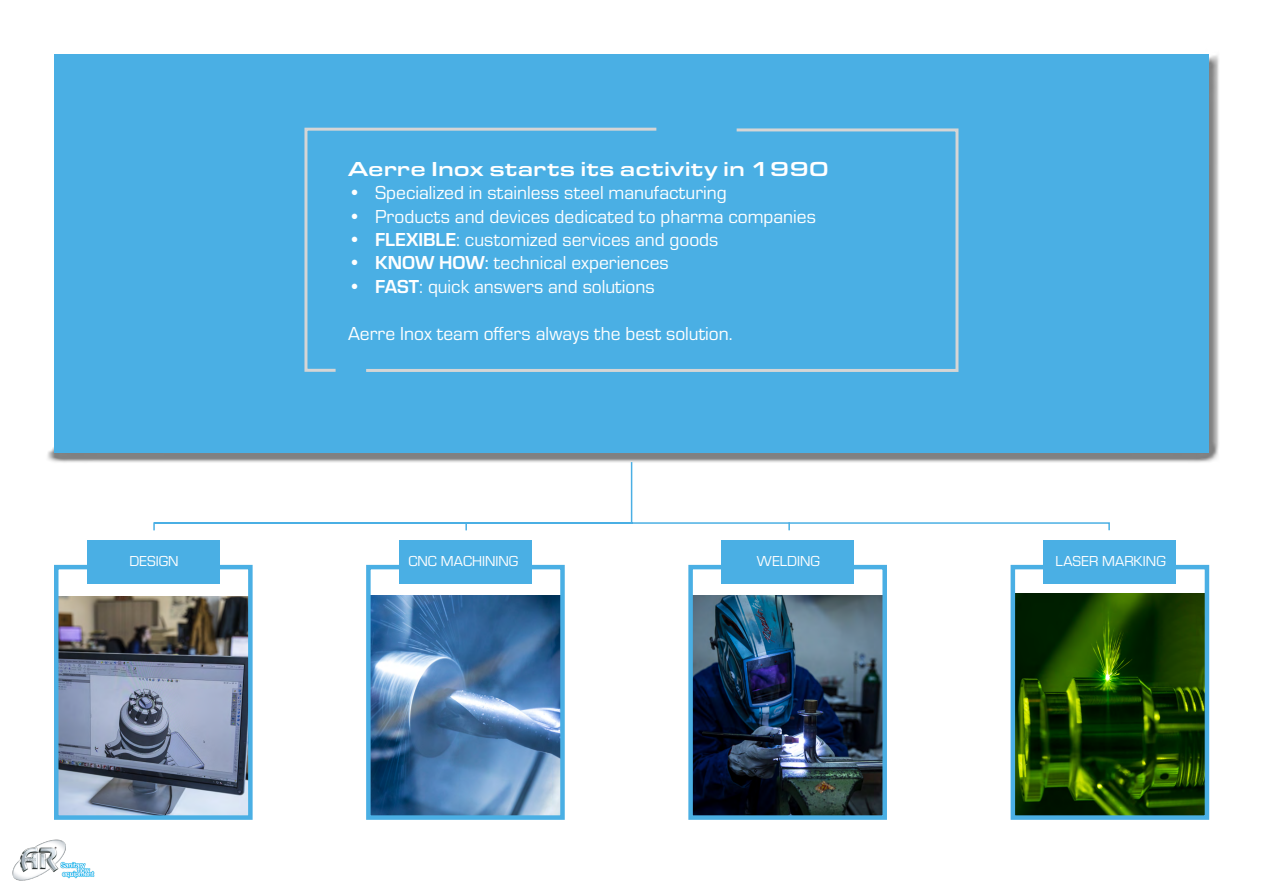
<style>
.page{position:relative;width:1263px;height:893px;background:#fff}
.page>*{position:absolute;margin:0;border:0;box-sizing:border-box;transform-origin:0 0}
.t1{font:500 21px "Eurostile Ext";color:#fff}
.t2{font:19.5px "Eurostile";color:#fff}
.t3{font:15px "Eurostile";color:#fff}
.s1{font-weight:700}
.s2{font-weight:500}
</style>
<div class="page">
<div style="left:44px;top:47px;width:1175px;height:417px;background:#000;opacity:.5"></div>
<div style="left:54px;top:54px;width:1155px;height:399px;background:#4aafe4"></div>
<svg style="left:304px;top:127px;width:59px;height:245px"></svg>
<svg style="left:363px;top:127px;width:596px;height:245px"></svg>
<img style="left:12px;top:839px;width:83px;height:42px">
<img style="left:59px;top:597px;width:189px;height:218px">
<div style="left:54px;top:565px;width:199px;height:255px;border:4px solid #4aafe4"></div>
<img style="left:693px;top:595px;width:189px;height:220px">
<div style="left:688px;top:565px;width:199px;height:255px;border:4px solid #4aafe4"></div>
<img style="left:1015px;top:594px;width:189px;height:221px">
<div style="left:1010px;top:565px;width:199px;height:255px;border:4px solid #4aafe4"></div>
<img style="left:371px;top:595px;width:189px;height:220px">
<div style="left:366px;top:565px;width:199px;height:255px;border:4px solid #4aafe4"></div>
<div style="left:87px;top:540px;width:132px;height:44px;background:#4aafe4"></div>
<div style="left:399px;top:540px;width:132px;height:44px;background:#4aafe4"></div>
<div style="left:722px;top:540px;width:132px;height:44px;background:#4aafe4"></div>
<div style="left:1044px;top:540px;width:132px;height:44px;background:#4aafe4"></div>
<svg style="left:153px;top:461px;width:958px;height:70px"></svg>
<svg style="left:153px;top:522px;width:2px;height:8px"></svg>
<svg style="left:465px;top:522px;width:2px;height:8px"></svg>
<svg style="left:788px;top:522px;width:2px;height:8px"></svg>
<p class="t1" style="left:348px;top:154px;width:482px">Aerre Inox starts its activity in 1990</p>
<p class="t2" style="left:348px;top:179px;width:380px">• Specialized in stainless steel manufacturing</p>
<p class="t2" style="left:348px;top:203px;width:469px">• Products and devices dedicated to pharma companies</p>
<p class="t2" style="left:348px;top:226px;width:372px"><span class="s1">• FLEXIBLE</span>: customized services and goods</p>
<p class="t2" style="left:348px;top:250px;width:322px"><span class="s1">• KNOW HOW</span><span class="s2">:</span> technical experiences</p>
<p class="t2" style="left:348px;top:273px;width:308px"><span class="s1">• FAST</span>: quick answers and solutions</p>
<p class="t2" style="left:348px;top:320px;width:386px">Aerre Inox team offers always the best solution.</p>
<p class="t3" style="left:129px;top:551px;width:51px">DESIGN</p>
<p class="t3" style="left:408px;top:551px;width:112px">CNC MACHINING</p>
<p class="t3" style="left:757px;top:551px;width:65px">WELDING</p>
<p class="t3" style="left:1055px;top:551px;width:112px">LASER MARKING</p>
</div>
